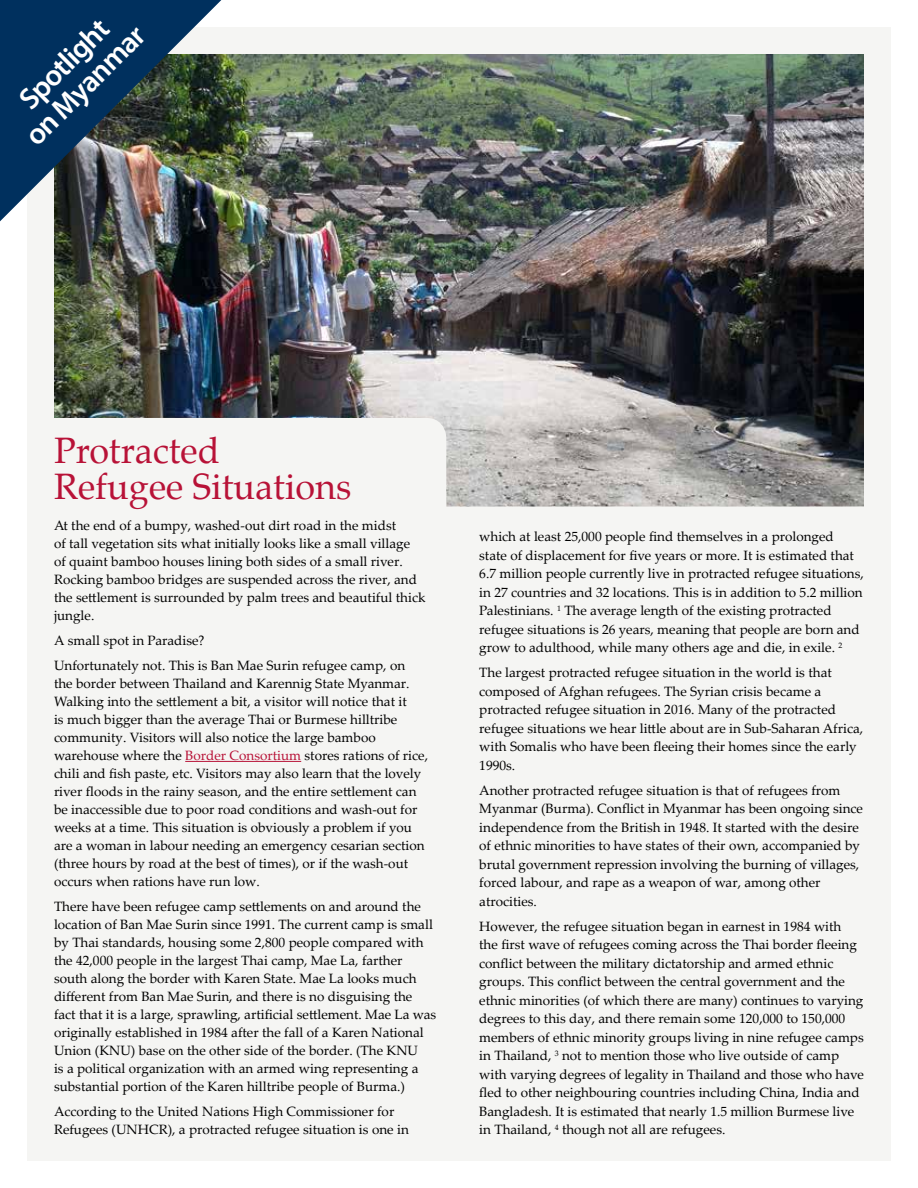
<style>
.page{position:relative;width:918px;height:1188px;background:#fff}
.page>*{position:absolute;margin:0;border:0;box-sizing:border-box;transform-origin:0 0}
.t1{font:36px/36px "Palatino";color:#b81237}
.t2{font:600 30px/30px "Myriad Pro";color:#fff;text-align:center}
.t3{font:13.5px/18.5px "Palatino Linotype";color:#000}
.s1{color:#b81237}
</style>
<div class="page">
<div style="left:27px;top:27px;width:864px;height:1134px;background:#f5f5f3"></div>
<img style="left:54px;top:54px;width:810px;height:453px">
<hr style="left:185px;top:761px;width:116px;height:1px;background:#b81237">
<img style="left:0;top:0;width:221px;height:221px">
<h2 class="t2" style="left:-2px;top:108px;width:157px;rotate:-45deg">Spotlight<br>on Myanmar</h2>
<h1 class="t1" style="left:54px;top:432px;width:299px">Protracted<br>Refugee Situations</h1>
<p class="t3" style="left:54px;top:516px;width:373px;line-height:18px">At the end of a bumpy, washed-out dirt road in the midst<br>of tall vegetation sits what initially looks like a small village<br>of quaint bamboo houses lining both sides of a small river.<br>Rocking bamboo bridges are suspended across the river, and the settlement is surrounded by palm trees and beautiful thick jungle.</p>
<p class="t3" style="left:54px;top:628px;width:353px;line-height:24.8px">A small spot in Paradise?<br>Unfortunately not. This is Ban Mae Surin refugee camp, on</p>
<p class="t3" style="left:54px;top:674px;width:376px;line-height:18px">the border between Thailand and Karennig State Myanmar.<br>Walking into the settlement a bit, a visitor will notice that it<br>is much bigger than the average Thai or Burmese hilltribe community. Visitors will also notice the large bamboo warehouse where the <span class="s1">Border Consortium</span> stores rations of rice, chili and fish paste, etc. Visitors may also learn that the lovely river floods in the rainy season, and the entire settlement can be inaccessible due to poor road conditions and wash-out for weeks at a time. This situation is obviously a problem if you are a woman in labour needing an emergency cesarian section (three hours by road at the best of times), or if the wash-out occurs when rations have run low.</p>
<p class="t3" style="left:54px;top:897px;width:384px;line-height:18px">There have been refugee camp settlements on and around the location of Ban Mae Surin since 1991. The current camp is small by Thai standards, housing some 2,800 people compared with the 42,000 people in the largest Thai camp, Mae La, farther south along the border with Karen State. Mae La looks much different from Ban Mae Surin, and there is no disguising the fact that it is a large, sprawling, artificial settlement. Mae La was originally established in 1984 after the fall of a Karen National Union (KNU) base on the other side of the border. (The KNU<br>is a political organization with an armed wing representing a substantial portion of the Karen hilltribe people of Burma.)</p>
<p class="t3" style="left:54px;top:1102px;width:356px;line-height:18px">According to the United Nations High Commissioner for<br>Refugees (UNHCR), a protracted refugee situation is one in</p>
<p class="t3" style="left:479px;top:527px;width:386px">which at least 25,000 people find themselves in a prolonged state of displacement for five years or more. It is estimated that 6.7 million people currently live in protracted refugee situations, in 27 countries and 32 locations. This is in addition to 5.2 million Palestinians. <sup>1</sup> The average length of the existing protracted refugee situations is 26 years, meaning that people are born and grow to adulthood, while many others age and die, in exile. <sup>2</sup></p>
<p class="t3" style="left:479px;top:663px;width:385px">The largest protracted refugee situation in the world is that composed of Afghan refugees. The Syrian crisis became a protracted refugee situation in 2016. Many of the protracted refugee situations we hear little about are in Sub-Saharan Africa, with Somalis who have been fleeing their homes since the early 1990s.</p>
<p class="t3" style="left:479px;top:780px;width:385px">Another protracted refugee situation is that of refugees from Myanmar (Burma). Conflict in Myanmar has been ongoing since independence from the British in 1948. It started with the desire of ethnic minorities to have states of their own, accompanied by brutal government repression involving the burning of villages, forced labour, and rape as a weapon of war, among other atrocities.</p>
<p class="t3" style="left:479px;top:917px;width:386px">However, the refugee situation began in earnest in 1984 with<br>the first wave of refugees coming across the Thai border fleeing conflict between the military dictatorship and armed ethnic groups. This conflict between the central government and the ethnic minorities (of which there are many) continues to varying degrees to this day, and there remain some 120,000 to 150,000 members of ethnic minority groups living in nine refugee camps in Thailand, <sup>3</sup> not to mention those who live outside of camp with varying degrees of legality in Thailand and those who have fled to other neighbouring countries including China, India and Bangladesh. It is estimated that nearly 1.5 million Burmese live in Thailand, <sup>4</sup> though not all are refugees.</p>
</div>
